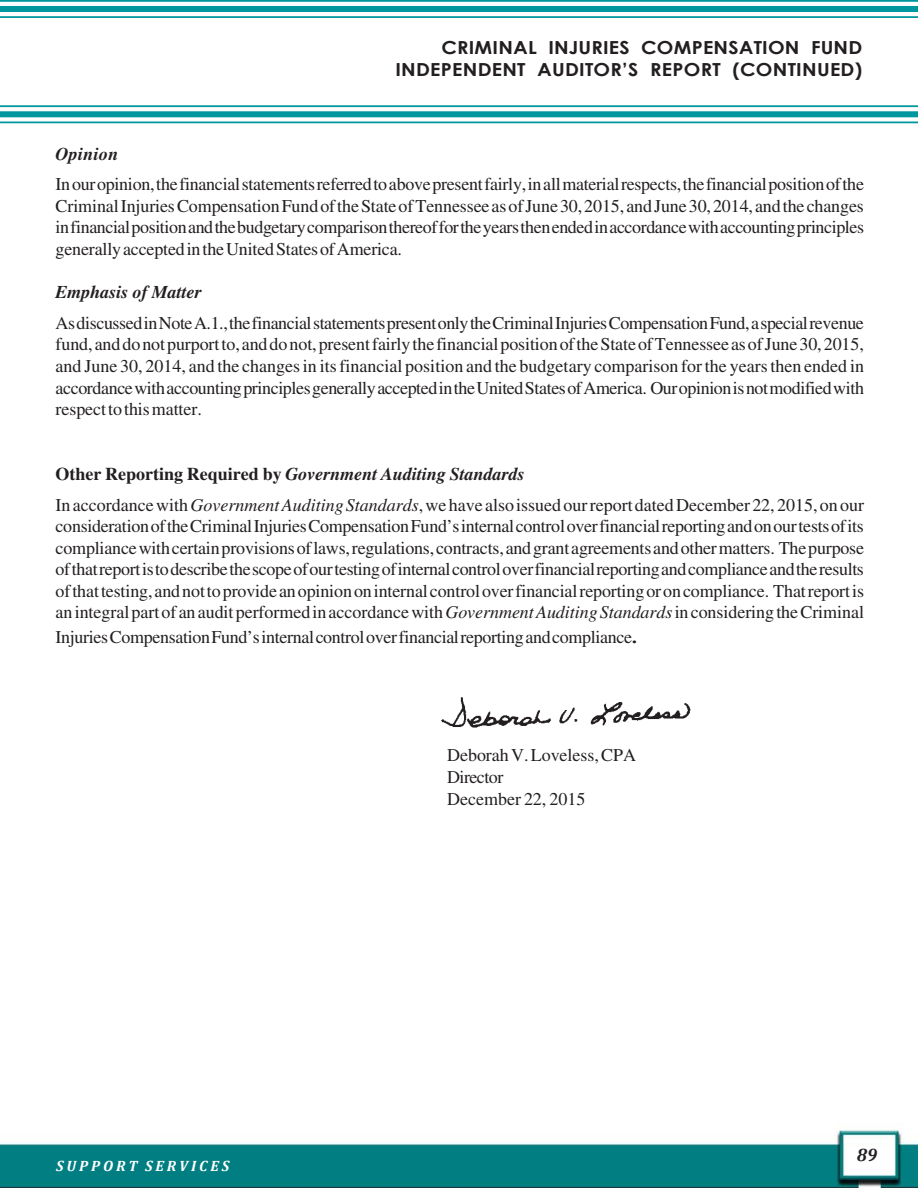
<style>
.page{position:relative;width:918px;height:1188px;background:#fff}
.page>*{position:absolute;margin:0;border:0;box-sizing:border-box;transform-origin:0 0}
.t1{font:18px/21.6px "Times";letter-spacing:-.01em;color:#231f20;text-align:justify}
.t2{font:700 18px/21.6px "Avant Garde";letter-spacing:.015em;color:#231f20;text-align:right;scale:1.1 1}
.t3{font:italic 700 18px "Times";color:#231f20}
.t4{font:italic 700 18px "Times";letter-spacing:.02em;color:#231f20}
.t5{font:italic 700 18px "Cambria";color:#231f20}
.t6{font:italic 700 15px "Cambria";letter-spacing:.195em;color:#fff}
.s1{font-weight:700}
.s2{font-weight:700;font-style:italic}
.s3{font-style:italic}
.s4{font-family:"Book Antiqua";font-weight:700}
</style>
<div class="page">
<img style="left:0;top:1130px;width:918px;height:58px">
<hr style="left:0;top:105px;width:918px;height:2px;background:#00989e">
<div style="left:0;top:111px;width:918px;height:6px;background:#00989e"></div>
<hr style="left:0;top:121px;width:918px;height:2px;background:#00989e">
<hr style="left:0;top:0;width:918px;height:2px;background:#00989e">
<div style="left:0;top:6px;width:918px;height:6px;background:#00989e"></div>
<hr style="left:0;top:16px;width:918px;height:2px;background:#00989e">
<img style="left:441px;top:697px;width:250px;height:31px">
<p class="t2" style="left:395px;top:36px;width:426px">CRIMINAL INJURIES COMPENSATION FUND<br>INDEPENDENT AUDITOR’S REPORT (CONTINUED)</p>
<p class="t4" style="left:56px;top:147px;width:64px">Opinion</p>
<p class="t1" style="left:56px;top:175px;width:810px">In our opinion, the financial statements referred to above present fairly, in all material respects, the financial position of the Criminal Injuries Compensation Fund of the State of Tennessee as of June 30, 2015, and June 30, 2014, and the changes in financial position and the budgetary comparison thereof for the years then ended in accordance with accounting principles generally accepted in the United States of America.</p>
<p class="t3" style="left:56px;top:286px;width:148px">Emphasis of Matter</p>
<p class="t1" style="left:56px;top:314px;width:810px">As discussed in Note A.1., the financial statements present only the Criminal Injuries Compensation Fund, a special revenue fund, and do not purport to, and do not, present fairly the financial position of the State of Tennessee as of June 30, 2015, and June 30, 2014, and the changes in its financial position and the budgetary comparison for the years then ended in accordance with accounting principles generally accepted in the United States of America. Our opinion is not modified with respect to this matter.</p>
<p class="t1" style="left:56px;top:460px;width:810px;line-height:30.6px"><span class="s1">Other Reporting Required by</span> <span class="s2">Government Auditing Standards<br></span>In accordance with <span class="s3">Government Auditing Standards</span>, we have also issued our report dated December 22, 2015, on our</p>
<p class="t1" style="left:56px;top:517px;width:810px">consideration of the Criminal Injuries Compensation Fund’s internal control over financial reporting and on our tests of its compliance with certain provisions of laws, regulations, contracts, and grant agreements and other matters. The purpose of that report is to describe the scope of our testing of internal control over financial reporting and compliance and the results of that testing, and not to provide an opinion on internal control over financial reporting or on compliance. That report is an integral part of an audit performed in accordance with <span class="s3">Government Auditing Standards</span> in considering the Criminal</p>
<p class="t1" style="left:56px;top:628px;width:583px">Injuries Compensation Fund’s internal control over financial reporting and compliance<span class="s4">.</span></p>
<p class="t6" style="left:56px;top:1157px;width:175px">SUPPORT SERVICES</p>
<p class="t1" style="left:447px;top:746px;width:191px;text-align:left">Deborah V. Loveless, CPA<br>Director<br>December 22, 2015</p>
<p class="t5" style="left:857px;top:1144px;width:22px">89</p>
</div>
